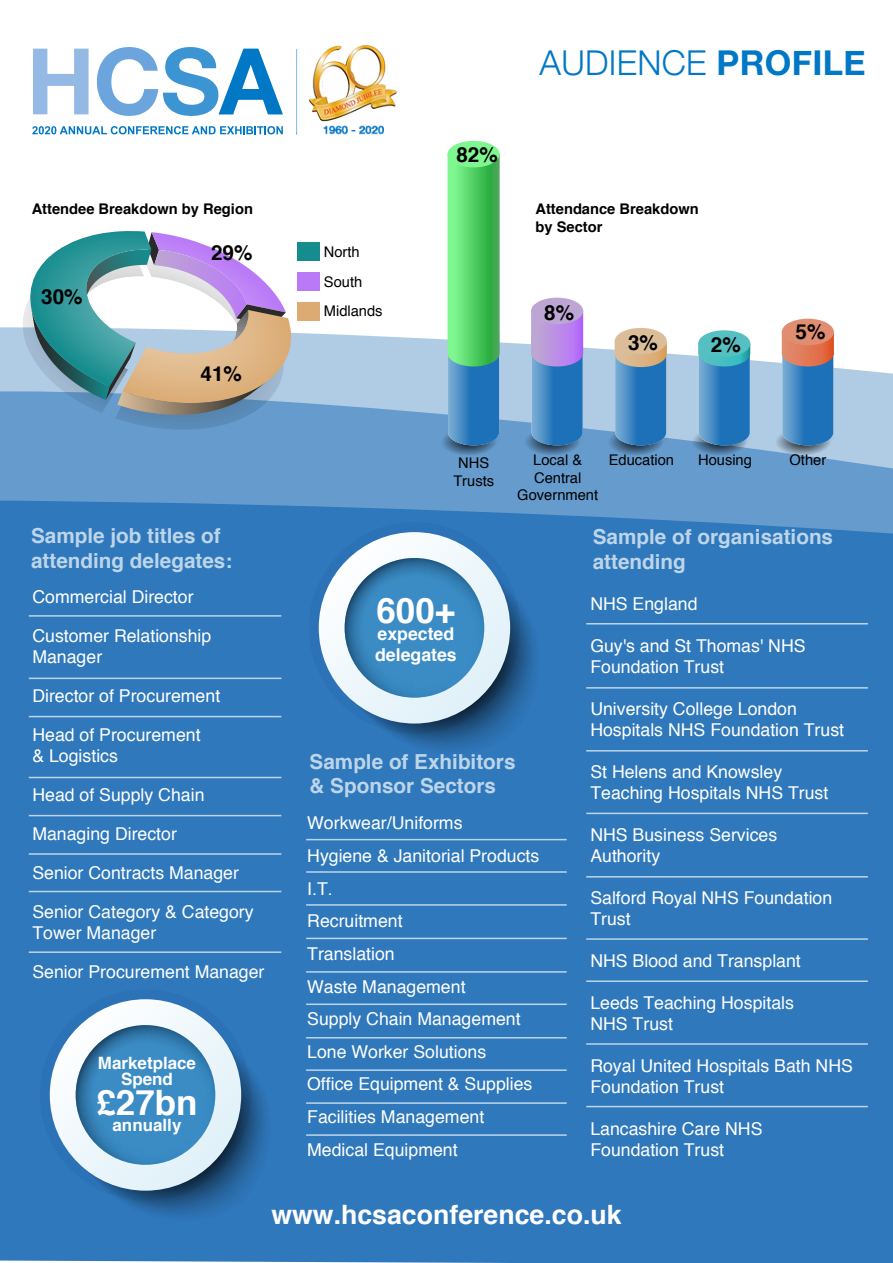
<style>
.page{position:relative;width:893px;height:1263px;background:#fff}
.page>*{position:absolute;margin:0;border:0;box-sizing:border-box;transform-origin:0 0}
.t1{font:700 34.95px "Helvetica";color:#fff}
.t2{font:300 34.2px "Helvetica Neue";letter-spacing:.01em;color:#0078c6}
.t3{font:700 26.7px "Helvetica";color:#fff}
.t4{font:700 20.7px/24.9px "Helvetica";color:#bdd5e9}
.t5{font:700 20.7px "Helvetica";color:#000}
.t6{font:17.7px/21px "Helvetica";color:#fff}
.t7{font:700 17.7px/20.7px "Helvetica";color:#fff}
.t8{font:700 16.95px/15.9px "Helvetica";color:#fff;text-align:center}
.t9{font:14.7px/17.7px "Helvetica";color:#000;text-align:center}
.t10{font:700 14.7px/17.7px "Helvetica";color:#000}
.s1{font-weight:700}
</style>
<div class="page">
<svg style="left:0;top:327px;width:893px;height:174px;background:#88b2d8"></svg>
<div style="left:0;top:501px;width:893px;height:762px;background:#2f78bc"></div>
<div style="left:297px;top:242px;width:23px;height:19px;background:#158c8e"></div>
<div style="left:297px;top:272px;width:23px;height:19px;background:#ba7af7"></div>
<div style="left:297px;top:302px;width:23px;height:19px;background:#dbab73"></div>
<hr style="left:29px;top:615px;width:252px;height:2px;background:#bdd5e9">
<hr style="left:29px;top:678px;width:252px;height:1px;background:#bdd5e9">
<hr style="left:29px;top:716px;width:252px;height:1px;background:#bdd5e9">
<hr style="left:29px;top:777px;width:252px;height:1px;background:#bdd5e9">
<hr style="left:29px;top:815px;width:252px;height:1px;background:#bdd5e9">
<hr style="left:29px;top:853px;width:252px;height:2px;background:#bdd5e9">
<hr style="left:29px;top:891px;width:252px;height:1px;background:#bdd5e9">
<hr style="left:29px;top:951px;width:252px;height:2px;background:#bdd5e9">
<hr style="left:306px;top:839px;width:261px;height:1px;background:#bdd5e9">
<hr style="left:586px;top:623px;width:282px;height:1px;background:#bdd5e9">
<hr style="left:586px;top:687px;width:282px;height:2px;background:#bdd5e9">
<hr style="left:586px;top:750px;width:282px;height:1px;background:#bdd5e9">
<hr style="left:586px;top:813px;width:282px;height:1px;background:#bdd5e9">
<hr style="left:586px;top:876px;width:282px;height:1px;background:#bdd5e9">
<hr style="left:586px;top:1043px;width:282px;height:2px;background:#bdd5e9">
<hr style="left:586px;top:938px;width:282px;height:2px;background:#bdd5e9">
<hr style="left:586px;top:980px;width:282px;height:2px;background:#bdd5e9">
<hr style="left:586px;top:1106px;width:282px;height:1px;background:#bdd5e9">
<hr style="left:306px;top:871px;width:261px;height:2px;background:#bdd5e9">
<hr style="left:306px;top:904px;width:261px;height:2px;background:#bdd5e9">
<hr style="left:306px;top:938px;width:261px;height:1px;background:#bdd5e9">
<hr style="left:306px;top:971px;width:261px;height:2px;background:#bdd5e9">
<hr style="left:306px;top:1003px;width:261px;height:2px;background:#bdd5e9">
<hr style="left:306px;top:1037px;width:261px;height:1px;background:#bdd5e9">
<hr style="left:306px;top:1069px;width:261px;height:2px;background:#bdd5e9">
<hr style="left:306px;top:1102px;width:261px;height:2px;background:#bdd5e9">
<hr style="left:306px;top:1134px;width:261px;height:2px;background:#bdd5e9">
<svg style="left:23px;top:231px;width:268px;height:199px"></svg>
<div style="left:40px;top:989px;width:211px;height:211px;background:#2b72b6;border-radius:50%"></div>
<svg style="left:50px;top:999px;width:228px;height:229px;background:#6097c5"></svg>
<div style="left:309px;top:522px;width:211px;height:211px;background:#2b72b6;border-radius:50%"></div>
<svg style="left:319px;top:532px;width:228px;height:229px;background:#6097c5"></svg>
<img style="left:296px;top:45px;width:101px;height:90px">
<svg style="left:33px;top:49px;width:56px;height:65px"></svg>
<svg style="left:97px;top:47px;width:186px;height:69px"></svg>
<svg style="left:32px;top:126px;width:251px;height:8px"></svg>
<div style="left:445px;top:423px;width:56px;height:28px;background:#649acd;border-radius:50%"></div>
<svg style="left:440px;top:428px;width:56px;height:27px"></svg>
<svg style="left:448px;top:157px;width:52px;height:288px;background:#4db881"></svg>
<div style="left:448px;top:141px;width:52px;height:26px;background:#7ff68f;border-radius:50%"></div>
<div style="left:529px;top:423px;width:56px;height:28px;background:#649acb;border-radius:50%"></div>
<svg style="left:524px;top:428px;width:56px;height:27px"></svg>
<svg style="left:531px;top:314px;width:52px;height:131px;background:#6d89cd"></svg>
<div style="left:531px;top:298px;width:52px;height:26px;background:#bda5d4;border-radius:50%"></div>
<img style="left:540px;top:341px;width:38px;height:75px">
<div style="left:613px;top:423px;width:55px;height:28px;background:#6399cb;border-radius:50%"></div>
<svg style="left:608px;top:428px;width:55px;height:27px"></svg>
<svg style="left:615px;top:344px;width:52px;height:101px;background:#4d87b6"></svg>
<div style="left:615px;top:328px;width:52px;height:26px;background:#dbbd9a;border-radius:50%"></div>
<div style="left:696px;top:423px;width:56px;height:28px;background:#aecae3;border-radius:50%"></div>
<svg style="left:691px;top:428px;width:56px;height:27px"></svg>
<svg style="left:698px;top:346px;width:52px;height:99px;background:#3987be"></svg>
<div style="left:698px;top:330px;width:52px;height:27px;background:#56bfc1;border-radius:50%"></div>
<div style="left:780px;top:423px;width:55px;height:28px;background:#aecae3;border-radius:50%"></div>
<svg style="left:775px;top:428px;width:55px;height:27px"></svg>
<svg style="left:782px;top:335px;width:52px;height:110px;background:#5b7fa8"></svg>
<div style="left:782px;top:319px;width:52px;height:26px;background:#e18d71;border-radius:50%"></div>
<p class="t10" style="left:32px;top:200px;width:223px">Attendee Breakdown by Region</p>
<p class="t5" style="left:41px;top:280px;width:43px">30%</p>
<p class="t5" style="left:211px;top:236px;width:43px">29%</p>
<p class="t5" style="left:201px;top:357px;width:43px">41%</p>
<p class="t4" style="left:31px;top:524px;width:203px">Sample job titles of attending delegates:</p>
<p class="t6" style="left:32px;top:587px;width:163px">Commercial Director</p>
<p class="t6" style="left:32px;top:626px;width:180px">Customer Relationship<br>Manager</p>
<p class="t6" style="left:32px;top:686px;width:189px">Director of Procurement</p>
<p class="t6" style="left:32px;top:725px;width:170px">Head of Procurement &amp; Logistics</p>
<p class="t6" style="left:32px;top:785px;width:174px">Head of Supply Chain</p>
<p class="t6" style="left:32px;top:824px;width:146px">Managing Director</p>
<p class="t6" style="left:32px;top:863px;width:208px">Senior Contracts Manager</p>
<p class="t6" style="left:32px;top:902px;width:223px">Senior Category &amp; Category<br>Tower Manager</p>
<p class="t6" style="left:32px;top:962px;width:234px">Senior Procurement Manager</p>
<p class="t8" style="left:98px;top:1055px;width:100px">Marketplace<br>Spend</p>
<h1 class="t1" style="left:96px;top:1075px;width:103px">£27bn</h1>
<p class="t8" style="left:113px;top:1117px;width:70px">annually</p>
<p class="t9" style="left:324px;top:237px;width:60px;line-height:30px;text-align:left">North<br>South<br>Midlands</p>
<p class="t5" style="left:456px;top:138px;width:43px">82%</p>
<h2 class="t2" style="left:540px;top:35px;width:327px">AUDIENCE <span class="s1">PROFILE</span></h2>
<p class="t10" style="left:535px;top:200px;width:165px">Attendance Breakdown by Sector</p>
<p class="t5" style="left:544px;top:296px;width:31px">8%</p>
<p class="t5" style="left:628px;top:326px;width:31px">3%</p>
<p class="t5" style="left:711px;top:328px;width:31px">2%</p>
<p class="t5" style="left:796px;top:315px;width:31px">5%</p>
<p class="t9" style="left:453px;top:455px;width:42px">NHS<br>Trusts</p>
<p class="t9" style="left:517px;top:452px;width:82px">Local &amp;<br>Central<br>Government</p>
<p class="t9" style="left:609px;top:452px;width:67px">Education</p>
<p class="t9" style="left:698px;top:452px;width:55px">Housing</p>
<p class="t9" style="left:789px;top:452px;width:38px">Other</p>
<p class="t4" style="left:593px;top:525px;width:242px">Sample of organisations attending</p>
<h1 class="t1" style="left:377px;top:582px;width:80px">600+</h1>
<p class="t7" style="left:375px;top:624px;width:83px">expected delegates</p>
<p class="t4" style="left:310px;top:749px;width:207px">Sample of Exhibitors &amp; Sponsor Sectors</p>
<p class="t6" style="left:307px;top:807px;width:234px;line-height:32.7px">Workwear/Uniforms<br>Hygiene &amp; Janitorial Products<br>I.T.<br>Recruitment<br>Translation<br>Waste Management<br>Supply Chain Management<br>Lone Worker Solutions<br>Office Equipment &amp; Supplies<br>Facilities Management<br>Medical Equipment</p>
<p class="t6" style="left:590px;top:594px;width:109px">NHS England</p>
<p class="t6" style="left:590px;top:636px;width:217px">Guy's and St Thomas' NHS<br>Foundation Trust</p>
<p class="t6" style="left:590px;top:699px;width:255px">University College London<br>Hospitals NHS Foundation Trust</p>
<p class="t6" style="left:590px;top:762px;width:239px">St Helens and Knowsley<br>Teaching Hospitals NHS Trust</p>
<p class="t6" style="left:590px;top:825px;width:188px">NHS Business Services<br>Authority</p>
<p class="t6" style="left:590px;top:888px;width:243px">Salford Royal NHS Foundation<br>Trust</p>
<p class="t6" style="left:590px;top:951px;width:212px">NHS Blood and Transplant</p>
<p class="t6" style="left:590px;top:993px;width:205px">Leeds Teaching Hospitals<br>NHS Trust</p>
<p class="t6" style="left:590px;top:1056px;width:264px">Royal United Hospitals Bath NHS<br>Foundation Trust</p>
<p class="t6" style="left:590px;top:1119px;width:174px">Lancashire Care NHS<br>Foundation Trust</p>
<h3 class="t3" style="left:271px;top:1193px;width:352px">www.hcsaconference.co.uk</h3>
</div>
